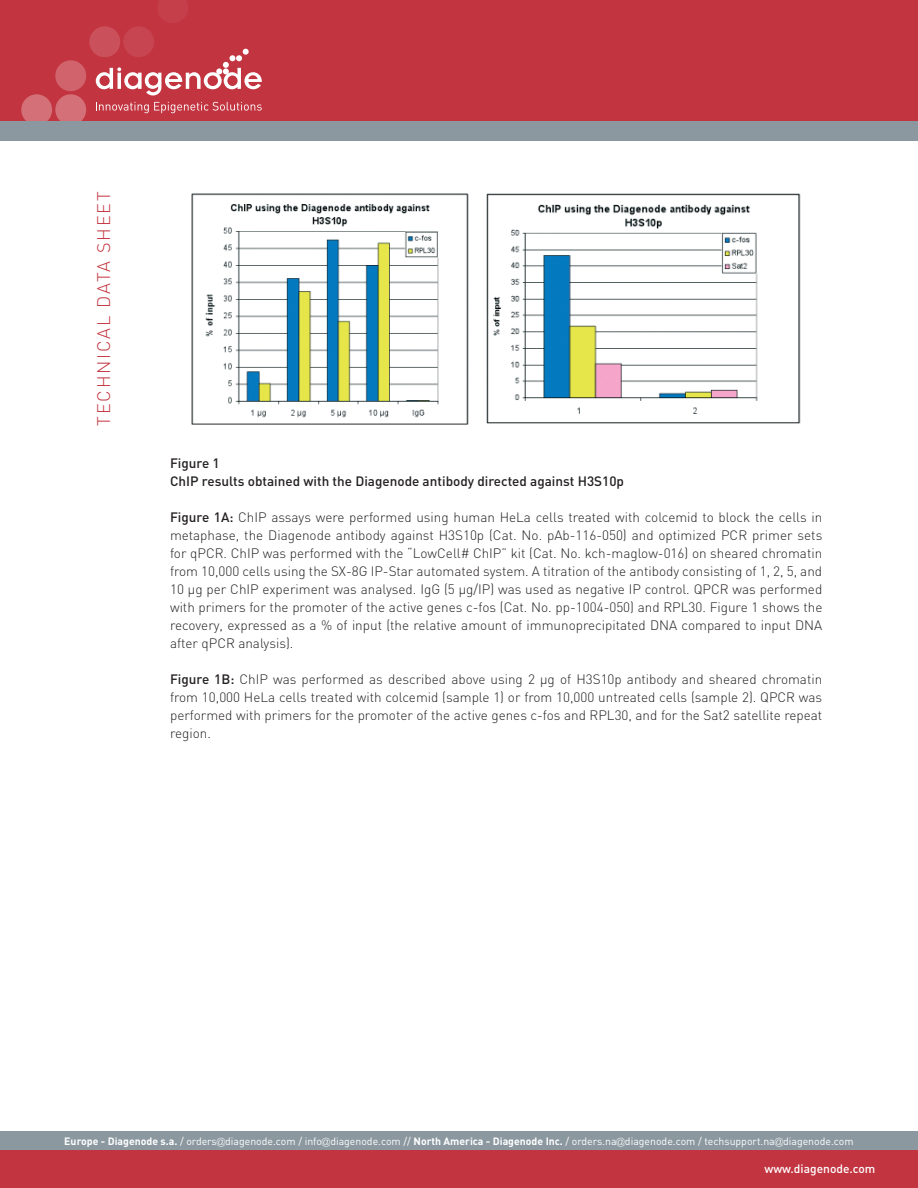
<style>
.page{position:relative;width:918px;height:1188px;background:#fff}
.page>*{position:absolute;margin:0;border:0;box-sizing:border-box;transform-origin:0 0}
.t1{font:300 18px "DIN";letter-spacing:.1em;color:#c23440}
.BODY{font:300 13.5px/18px "DIN";color:#231f20;text-align:justify}
.BODY-2{font:500 13.5px "DIN";color:#231f20}
.t2{font:500 12px "DIN";color:#fff}
.t3{font:10.5px "DIN";color:#fff}
.s1{font-weight:500}
.s2{font-weight:700}
.s3{font-family:"Gill Sans";font-weight:300}
</style>
<div class="page">
<div style="left:0;top:1131px;width:918px;height:20px;background:#8b98a0"></div>
<div style="left:0;top:0;width:918px;height:121px;background:#c23440"></div>
<div style="left:55px;top:94px;width:31px;height:31px;background:#d47078;border-radius:50%"></div>
<div style="left:21px;top:94px;width:31px;height:31px;background:#d47078;border-radius:50%"></div>
<div style="left:55px;top:60px;width:31px;height:31px;background:#d0636c;border-radius:50%"></div>
<div style="left:89px;top:26px;width:31px;height:31px;background:#ca515b;border-radius:50%"></div>
<div style="left:123px;top:26px;width:31px;height:31px;background:#c74550;border-radius:50%"></div>
<svg style="left:158px;top:0;width:30px;height:23px"></svg>
<div style="left:0;top:121px;width:918px;height:20px;background:#8b98a0"></div>
<div style="left:0;top:1151px;width:918px;height:37px;background:#c23440"></div>
<svg style="left:96px;top:49px;width:166px;height:46px"></svg>
<svg style="left:96px;top:102px;width:166px;height:11px"></svg>
<img style="left:191px;top:193px;width:278px;height:232px">
<img style="left:486px;top:193px;width:315px;height:231px">
<h1 class="t1" style="left:93px;top:426px;width:236px;rotate:-90deg">TECHNICAL DATA SHEET</h1>
<p class="BODY-2" style="left:170px;top:454px;width:51px">Figure 1</p>
<p class="BODY-2" style="left:170px;top:472px;width:455px">ChIP results obtained with the Diagenode antibody directed against H3S10p</p>
<p class="BODY" style="left:170px;top:508px;width:654px"><span class="s1">Figure 1A:</span> ChIP assays were performed using human HeLa cells treated with colcemid to block the cells in metaphase, the Diagenode antibody against H3S10p (Cat. No. pAb-116-050) and optimized PCR primer sets for qPCR. ChIP was performed with the “LowCell# ChIP” kit (Cat. No. kch-maglow-016) on sheared chromatin from 10,000 cells using the SX-8G IP-Star automated system. A titration of the antibody consisting of 1, 2, 5, and 10 µg per ChIP experiment was analysed. IgG (5 µg/IP) was used as negative IP control. QPCR was performed with primers for the promoter of the active genes c-fos (Cat. No. pp-1004-050) and RPL30. Figure 1 shows the recovery, expressed as a % of input (the relative amount of immunoprecipitated DNA compared to input DNA after qPCR analysis).</p>
<p class="BODY" style="left:170px;top:670px;width:654px"><span class="s1">Figure 1B:</span> ChIP was performed as described above using 2 µg of H3S10p antibody and sheared chromatin from 10,000 HeLa cells treated with colcemid (sample 1) or from 10,000 untreated cells (sample 2). QPCR was performed with primers for the promoter of the active genes c-fos and RPL30, and for the Sat2 satellite repeat region.</p>
<p class="t3" style="left:64px;top:1134px;width:791px"><span class="s2">Europe - Diagenode s.a.</span> / orders<span class="s3">@</span>diagenode.com / info<span class="s3">@</span>diagenode.com // <span class="s2">North America - Diagenode Inc.</span> / orders.na<span class="s3">@</span>diagenode.com / techsupport.na<span class="s3">@</span>diagenode.com</p>
<p class="t2" style="left:764px;top:1161px;width:113px">www.diagenode.com</p>
</div>
